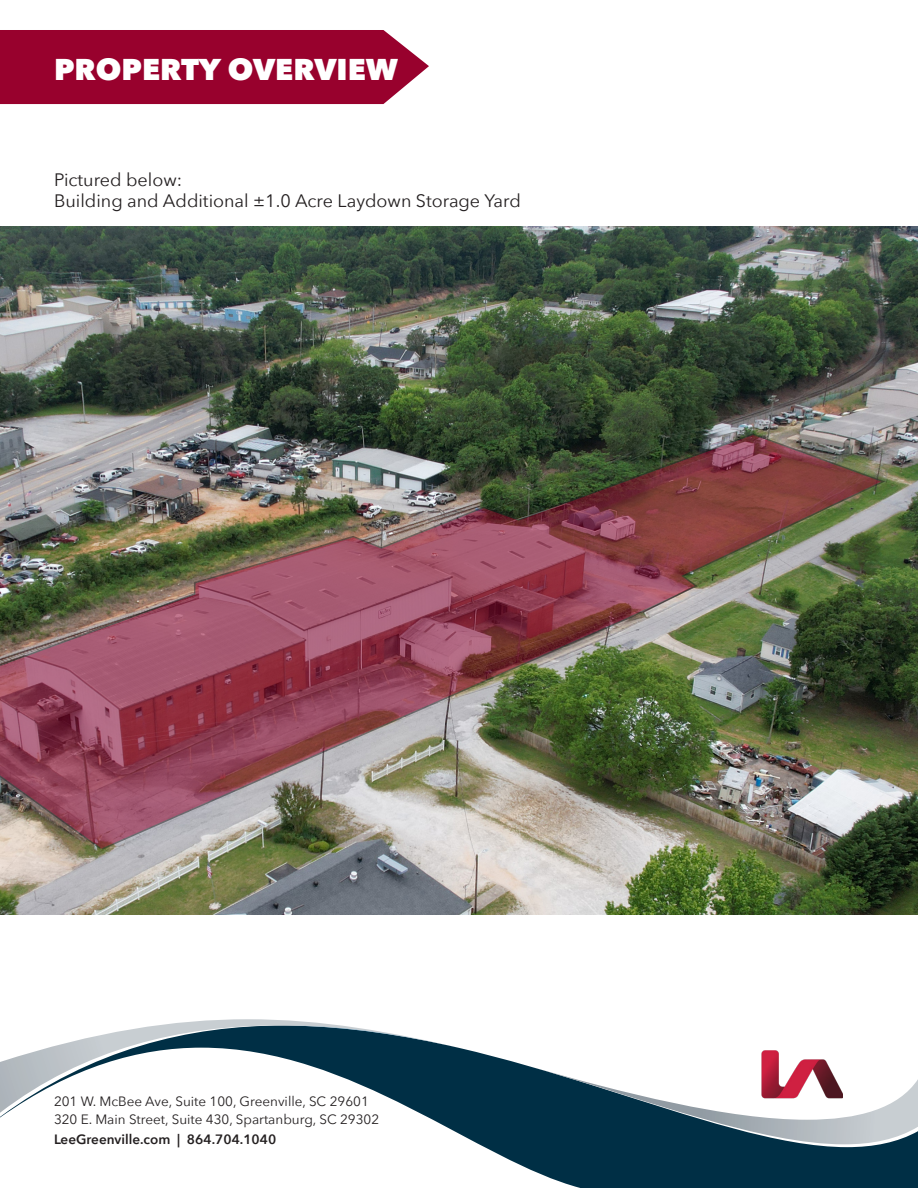
<style>
.page{position:relative;width:918px;height:1188px;background:#fff}
.page>*{position:absolute;margin:0;border:0;box-sizing:border-box;transform-origin:0 0}
.t1{font:800 30px "Avenir Next";color:#fff}
.t2{font:18px "Avenir Next";color:#231f20}
.t3{font:13.5px/18px "Avenir Next";color:#231f20}
.t4{font:600 13.5px "Avenir Next";color:#231f20}
</style>
<div class="page">
<svg style="left:0;top:1050px;width:918px;height:138px"></svg>
<svg style="left:528px;top:1066px;width:390px;height:78px"></svg>
<svg style="left:0;top:1019px;width:468px;height:94px"></svg>
<img style="left:291px;top:1026px;width:167px;height:22px">
<img style="left:753px;top:1050px;width:90px;height:54px">
<div style="left:0;top:30px;width:429px;height:74px;background:#98012d"></div>
<img style="left:0;top:226px;width:918px;height:689px">
<img style="left:0;top:433px;width:887px;height:418px">
<p class="t1" style="left:54px;top:51px;width:346px">PROPERTY OVERVIEW</p>
<p class="t2" style="left:54px;top:164px;width:130px">Pictured below:</p>
<p class="t2" style="left:54px;top:186px;width:468px">Building and Additional ±1.0 Acre Laydown Storage Yard</p>
<p class="t3" style="left:54px;top:1092px;width:327px">201 W. McBee Ave, Suite 100, Greenville, SC 29601<br>320 E. Main Street, Suite 430, Spartanburg, SC 29302</p>
<p class="t4" style="left:54px;top:1127px;width:224px">LeeGreenville.com | 864.704.1040</p>
</div>
